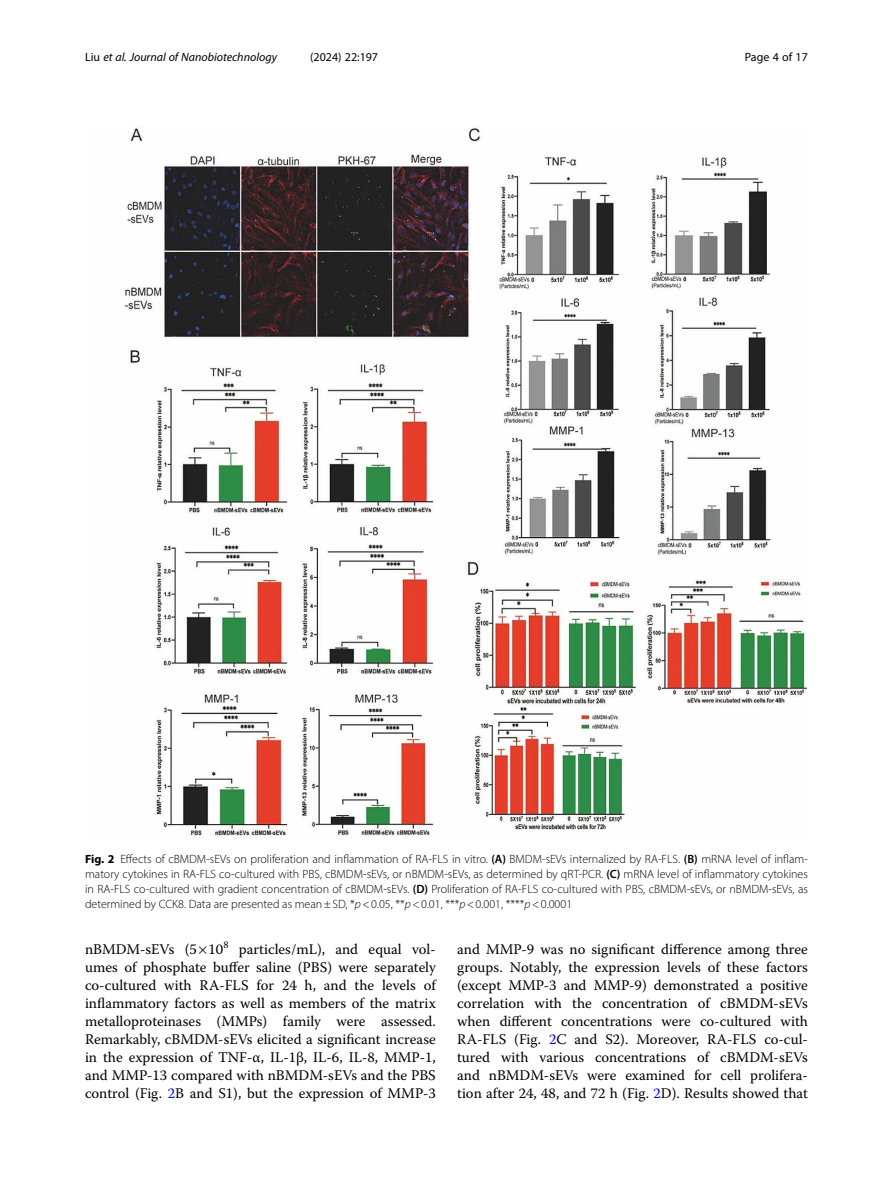
<style>
.page{position:relative;width:893px;height:1191px;background:#fff}
.page>*{position:absolute;margin:0;border:0;box-sizing:border-box;transform-origin:0 0}
.Body_Text{font:14.7px/18px "Warnock Pro";color:#000;text-align:justify}
.Figure_Caption{font:300 12px/15px "Myriad Pro";color:#000;text-align:justify}
.t1{font:italic 12px "Myriad Pro";color:#000}
.t2{font:12px "Myriad Pro";color:#000}
.s1{font-style:normal}
.s2{font-weight:700}
.s3{font-weight:600}
.s4{font-style:italic}
.s5{color:#00f}
</style>
<div class="page">
<img style="left:124px;top:128px;width:683px;height:708px">
<p class="t1" style="left:85px;top:50px;width:193px"><span class="s1">Liu</span> et al. Journal of Nanobiotechnology</p>
<p class="t2" style="left:310px;top:50px;width:70px">(2024) 22:197</p>
<p class="t2" style="left:745px;top:50px;width:65px">Page 4 of 17</p>
<p class="Figure_Caption" style="left:85px;top:851px;width:724px"><span class="s2">Fig. 2</span> Effects of cBMDM-sEVs on proliferation and inflammation of RA-FLS in vitro. <span class="s3">(A)</span> BMDM-sEVs internalized by RA-FLS. <span class="s3">(B)</span> mRNA level of inflam&shy;matory cytokines in RA-FLS co-cultured with PBS, cBMDM-sEVs, or nBMDM-sEVs, as determined by qRT-PCR. <span class="s3">(C)</span> mRNA level of inflammatory cytokines in RA-FLS co-cultured with gradient concentration of cBMDM-sEVs. <span class="s3">(D)</span> Proliferation of RA-FLS co-cultured with PBS, cBMDM-sEVs, or nBMDM-sEVs, as determined by CCK8. Data are presented as mean±SD, *<span class="s4">p</span>&lt;0.05, **<span class="s4">p</span>&lt;0.01, ***<span class="s4">p</span>&lt;0.001, ****<span class="s4">p</span>&lt;0.0001</p>
<p class="Body_Text" style="left:85px;top:940px;width:352px">nBMDM-sEVs (5 10<sup>8</sup> particles/mL), and equal vol&shy;umes of phosphate buffer saline (PBS) were separately co-cultured with RA-FLS for 24 h, and the levels of inflammatory factors as well as members of the matrix metalloproteinases (MMPs) family were assessed.<br>Remarkably, cBMDM-sEVs elicited a significant increase in the expression of TNF-α, IL-1β, IL-6, IL-8, MMP-1, and MMP-13 compared with nBMDM-sEVs and the PBS control (Fig. <span class="s5">2</span>B and S1), but the expression of MMP-3</p>
<p class="Body_Text" style="left:457px;top:940px;width:352px">and MMP-9 was no significant difference among three groups. Notably, the expression levels of these factors (except MMP-3 and MMP-9) demonstrated a positive correlation with the concentration of cBMDM-sEVs when different concentrations were co-cultured with RA-FLS (Fig. <span class="s5">2</span>C and S2). Moreover, RA-FLS co-cul&shy;tured with various concentrations of cBMDM-sEVs and nBMDM-sEVs were examined for cell prolifera&shy;tion after 24, 48, and 72 h (Fig. <span class="s5">2</span>D). Results showed that</p>
</div>
